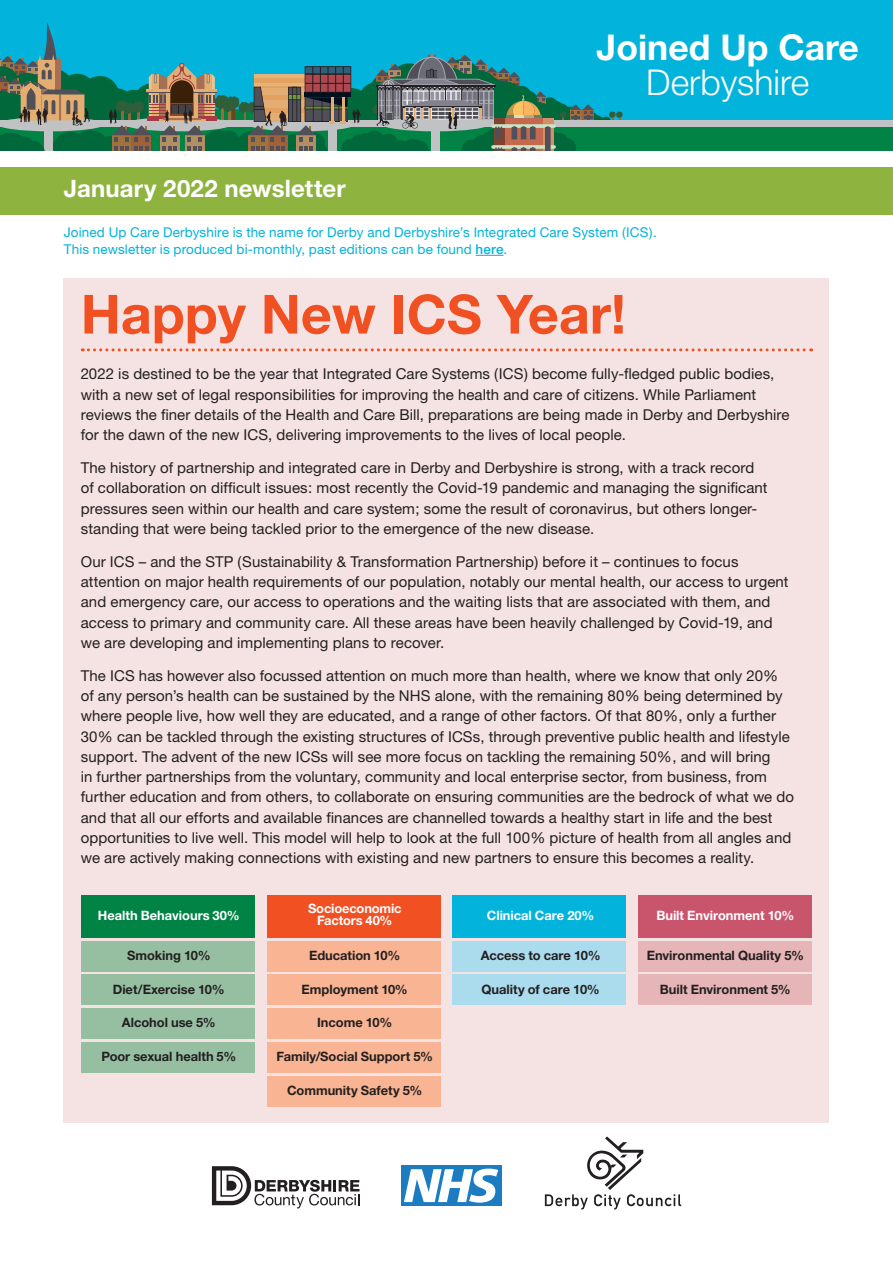
<style>
.page{position:relative;width:893px;height:1263px;background:#fff}
.page>*{position:absolute;margin:0;border:0;box-sizing:border-box;transform-origin:0 0}
.H1_cover{font:700 54px "Helvetica Neue";color:#f05022}
.t1{font:700 35.55px/35.4px "Helvetica Neue";color:#fff;text-align:center}
.t2{font:700 24px "Helvetica Neue";letter-spacing:.005em;color:#fff}
.t3{font:15px/20.2px "Helvetica Neue";letter-spacing:.005em;color:#231f20}
.t4{font:13.5px/16.5px "Helvetica Neue";letter-spacing:.01em;color:#02b3db}
.t5{font:700 12.9px "Helvetica Neue";color:#231f20}
.t6{font:700 12.9px/12.9px "Helvetica Neue";letter-spacing:-.005em;color:#fff;text-align:center}
.s1{font-weight:300}
.s2{font-weight:500}
</style>
<div class="page">
<div style="left:64px;top:279px;width:765px;height:844px;background:#f5e2e2"></div>
<svg style="left:82px;top:348px;width:730px;height:3px"></svg>
<svg style="left:212px;top:1166px;width:147px;height:42px"></svg>
<svg style="left:545px;top:1136px;width:136px;height:73px"></svg>
<div style="left:401px;top:1165px;width:101px;height:41px;background:#1b7cc1"></div>
<svg style="left:404px;top:1168px;width:94px;height:35px"></svg>
<div style="left:0;top:167px;width:893px;height:47px;background:#8eb33e"></div>
<div style="left:0;top:0;width:893px;height:143px;background:#02b3db"></div>
<div style="left:0;top:126px;width:893px;height:25px;background:#008345"></div>
<div style="left:585px;top:112px;width:13px;height:13px;background:#01683b;border-radius:50%"></div>
<div style="left:596px;top:117px;width:9px;height:9px;background:#01683b;border-radius:50%"></div>
<div style="left:602px;top:117px;width:9px;height:9px;background:#01683b;border-radius:50%"></div>
<svg style="left:609px;top:112px;width:14px;height:8px"></svg>
<div style="left:0;top:120px;width:893px;height:7px;background:#c1c2c4"></div>
<svg style="left:0;top:23px;width:594px;height:128px"></svg>
<svg style="left:476px;top:255px;width:27px;height:1px"></svg>
<div style="left:81px;top:895px;width:173px;height:42px;background:#008345"></div>
<div style="left:81px;top:941px;width:173px;height:30px;background:#96bfa2"></div>
<div style="left:81px;top:975px;width:173px;height:30px;background:#96bfa2"></div>
<div style="left:81px;top:1008px;width:173px;height:31px;background:#96bfa2"></div>
<div style="left:81px;top:1042px;width:173px;height:31px;background:#96bfa2"></div>
<div style="left:453px;top:895px;width:173px;height:42px;background:#02b3db"></div>
<div style="left:453px;top:941px;width:173px;height:30px;background:#abdcee"></div>
<div style="left:453px;top:975px;width:173px;height:30px;background:#abdcee"></div>
<div style="left:638px;top:895px;width:174px;height:42px;background:#c9556d"></div>
<div style="left:638px;top:941px;width:174px;height:30px;background:#e6b5b7"></div>
<div style="left:638px;top:975px;width:174px;height:30px;background:#e6b5b7"></div>
<div style="left:267px;top:895px;width:173px;height:42px;background:#f05022"></div>
<div style="left:267px;top:941px;width:173px;height:30px;background:#f9b593"></div>
<div style="left:267px;top:975px;width:173px;height:30px;background:#f9b593"></div>
<div style="left:267px;top:1008px;width:173px;height:31px;background:#f9b593"></div>
<div style="left:267px;top:1042px;width:173px;height:31px;background:#f9b593"></div>
<div style="left:267px;top:1076px;width:173px;height:31px;background:#f9b593"></div>
<p class="t1" style="left:597px;top:28px;width:264px">Joined Up Care<br><span class="s1">Derbyshire</span></p>
<p class="t2" style="left:64px;top:174px;width:283px">January 2022 newsletter</p>
<p class="t4" style="left:64px;top:224px;width:594px">Joined Up Care Derbyshire is the name for Derby and Derbyshire’s Integrated Care System (ICS).<br>This newsletter is produced bi-monthly, past editions can be found <span class="s2">here</span>.</p>
<h1 class="H1_cover" style="left:81px;top:281px;width:547px">Happy New ICS Year!</h1>
<p class="t3" style="left:81px;top:364px;width:710px">2022 is destined to be the year that Integrated Care Systems (ICS) become fully-fledged public bodies, with a new set of legal responsibilities for improving the health and care of citizens. While Parliament reviews the finer details of the Health and Care Bill, preparations are being made in Derby and Derbyshire for the dawn of the new ICS, delivering improvements to the lives of local people.</p>
<p class="t3" style="left:81px;top:457px;width:688px">The history of partnership and integrated care in Derby and Derbyshire is strong, with a track record of collaboration on difficult issues: most recently the Covid-19 pandemic and managing the significant pressures seen within our health and care system; some the result of coronavirus, but others longer&shy;standing that were being tackled prior to the emergence of the new disease.</p>
<p class="t3" style="left:81px;top:551px;width:709px">Our ICS – and the STP (Sustainability &amp; Transformation Partnership) before it – continues to focus attention on major health requirements of our population, notably our mental health, our access to urgent and emergency care, our access to operations and the waiting lists that are associated with them, and access to primary and community care. All these areas have been heavily challenged by Covid-19, and we are developing and implementing plans to recover.</p>
<p class="t3" style="left:81px;top:665px;width:715px">The ICS has however also focussed attention on much more than health, where we know that only 20% of any person’s health can be sustained by the NHS alone, with the remaining 80% being determined by where people live, how well they are educated, and a range of other factors. Of that 80%, only a further 30% can be tackled through the existing structures of ICSs, through preventive public health and lifestyle support. The advent of the new ICSs will see more focus on tackling the remaining 50%, and will bring<br>in further partnerships from the voluntary, community and local enterprise sector, from business, from further education and from others, to collaborate on ensuring communities are the bedrock of what we do and that all our efforts and available finances are channelled towards a healthy start in life and the best opportunities to live well. This model will help to look at the full 100% picture of health from all angles and we are actively making connections with existing and new partners to ensure this becomes a reality.</p>
<p class="t6" style="left:98px;top:909px;width:143px">Health Behaviours 30%</p>
<p class="t5" style="left:127px;top:945px;width:85px">Smoking 10%</p>
<p class="t5" style="left:113px;top:979px;width:113px">Diet/Exercise 10%</p>
<p class="t5" style="left:122px;top:1012px;width:95px">Alcohol use 5%</p>
<p class="t5" style="left:101px;top:1046px;width:136px">Poor sexual health 5%</p>
<p class="t6" style="left:308px;top:902px;width:95px">Socioeconomic<br>Factors 40%</p>
<p class="t5" style="left:309px;top:945px;width:93px">Education 10%</p>
<p class="t5" style="left:302px;top:979px;width:108px">Employment 10%</p>
<p class="t5" style="left:317px;top:1013px;width:77px">Income 10%</p>
<p class="t5" style="left:276px;top:1046px;width:158px">Family/Social Support 5%</p>
<p class="t5" style="left:287px;top:1080px;width:137px">Community Safety 5%</p>
<p class="t6" style="left:487px;top:909px;width:109px">Clinical Care 20%</p>
<p class="t5" style="left:481px;top:945px;width:121px">Access to care 10%</p>
<p class="t5" style="left:481px;top:979px;width:120px">Quality of care 10%</p>
<p class="t6" style="left:656px;top:909px;width:139px">Built Environment 10%</p>
<p class="t5" style="left:647px;top:945px;width:159px">Environmental Quality 5%</p>
<p class="t5" style="left:660px;top:979px;width:132px">Built Environment 5%</p>
</div>
